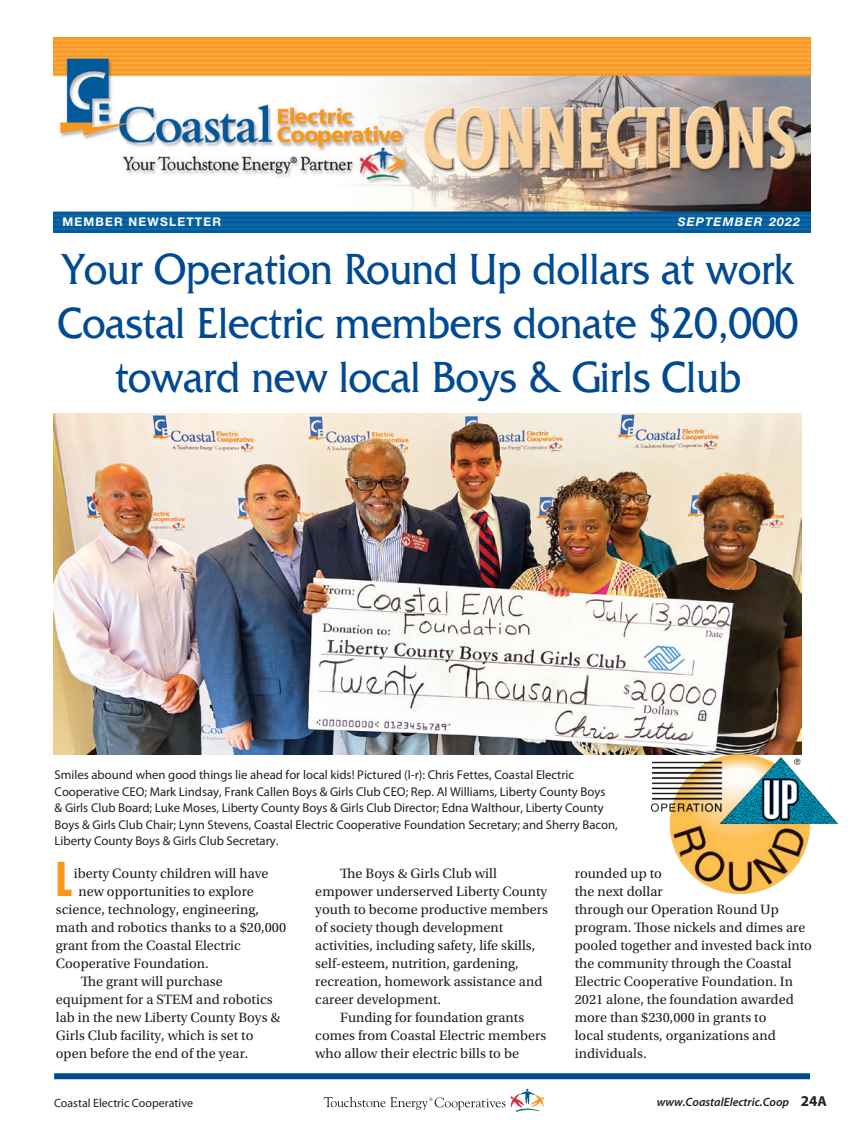
<style>
.page{position:relative;width:864px;height:1134px;background:#fff}
.page>*{position:absolute;margin:0;border:0;box-sizing:border-box;transform-origin:0 0}
.t1{font:45.75px/54px "Friz Quadrata Std";color:#014990;text-align:center;scale:.9 1}
.t2{font:700 condensed 45.45px "Futura Std";color:#f7981d}
.t3{font:14.25px/18px "Utopia Std";color:#231f20}
.t4{font:12.75px/16.5px "Myriad Pro";color:#231f20}
.t5{font:italic 600 12px "Myriad Pro";color:#231f20}
.t6{font:12px "Myriad Pro";color:#231f20}
.t7{font:700 12px "Helvetica Neue LT Std";letter-spacing:.1em;color:#fff}
.t8{font:italic 700 12px "Helvetica Neue LT Std";letter-spacing:.1em;color:#fff}
.s1{font-weight:700;font-style:normal;font-size:15px}
.s2{font-weight:700;font-style:normal;font-size:14.4px}
</style>
<div class="page">
<div style="left:54px;top:1073px;width:756px;height:6px;background:#014990"></div>
<svg style="left:324px;top:1089px;width:220px;height:23px"></svg>
<img style="left:53px;top:37px;width:757px;height:195px">
<img style="left:53px;top:413px;width:748px;height:341px">
<img style="left:649px;top:718px;width:189px;height:177px">
<p class="t7" style="left:62px;top:214px;width:160px">MEMBER NEWSLETTER</p>
<p class="t8" style="left:678px;top:214px;width:123px">SEPTEMBER 2022</p>
<h1 class="t1" style="left:58px;top:243px;width:824px">Your Operation Round Up dollars at work<br>Coastal Electric members donate $20,000 toward new local Boys &amp; Girls Club</h1>
<p class="t4" style="left:55px;top:766px;width:565px">Smiles abound when good things lie ahead for local kids! Pictured (l-r): Chris Fettes, Coastal Electric Cooperative CEO; Mark Lindsay, Frank Callen Boys &amp; Girls Club CEO; Rep. Al Williams, Liberty County Boys<br>&amp; Girls Club Board; Luke Moses, Liberty County Boys &amp; Girls Club Director; Edna Walthour, Liberty County Boys &amp; Girls Club Chair; Lynn Stevens, Coastal Electric Cooperative Foundation Secretary; and Sherry Bacon, Liberty County Boys &amp; Girls Club Secretary.</p>
<p class="t3" style="left:340px;top:865px;width:158px">The Boys &amp; Girls Club will</p>
<p class="t3" style="left:315px;top:883px;width:233px">empower underserved Liberty County</p>
<p class="t3" style="left:315px;top:901px;width:234px">youth to become productive members</p>
<p class="t3" style="left:315px;top:919px;width:190px">of society though development</p>
<p class="t3" style="left:315px;top:937px;width:222px">activities, including safety, life skills,</p>
<p class="t3" style="left:315px;top:955px;width:205px">self-esteem, nutrition, gardening,</p>
<p class="t3" style="left:315px;top:973px;width:229px">recreation, homework assistance and</p>
<p class="t3" style="left:315px;top:991px;width:127px">career development.</p>
<p class="t3" style="left:340px;top:1009px;width:186px">Funding for foundation grants</p>
<p class="t3" style="left:315px;top:1027px;width:232px">comes from Coastal Electric members</p>
<p class="t3" style="left:315px;top:1045px;width:205px">who allow their electric bills to be</p>
<h2 class="t2" style="left:55px;top:851px;width:18px">L</h2>
<p class="t3" style="left:575px;top:865px;width:239px">rounded up to<br>the next dollar<br>through our Operation Round Up program. Those nickels and dimes are pooled together and invested back into the community through the Coastal<br>Electric Cooperative Foundation. In<br>2021 alone, the foundation awarded more than $230,000 in grants to<br>local students, organizations and individuals.</p>
<p class="t3" style="left:74px;top:865px;width:196px">iberty County children will have</p>
<p class="t3" style="left:78px;top:883px;width:177px">new opportunities to explore</p>
<p class="t3" style="left:56px;top:901px;width:205px">science, technology, engineering,</p>
<p class="t3" style="left:56px;top:919px;width:232px">math and robotics thanks to a $20,000</p>
<p class="t3" style="left:56px;top:937px;width:187px">grant from the Coastal Electric</p>
<p class="t3" style="left:56px;top:955px;width:155px">Cooperative Foundation.</p>
<p class="t3" style="left:81px;top:973px;width:144px">The grant will purchase</p>
<p class="t3" style="left:56px;top:991px;width:218px">equipment for a STEM and robotics</p>
<p class="t3" style="left:56px;top:1009px;width:226px">lab in the new Liberty County Boys &amp;</p>
<p class="t3" style="left:56px;top:1027px;width:199px">Girls Club facility, which is set to</p>
<p class="t3" style="left:56px;top:1045px;width:194px">open before the end of the year.</p>
<p class="t6" style="left:54px;top:1096px;width:141px">Coastal Electric Cooperative</p>
<p class="t5" style="left:657px;top:1095px;width:172px">www.CoastalElectric.Coop <span class="s1">24</span><span class="s2">A</span></p>
</div>
